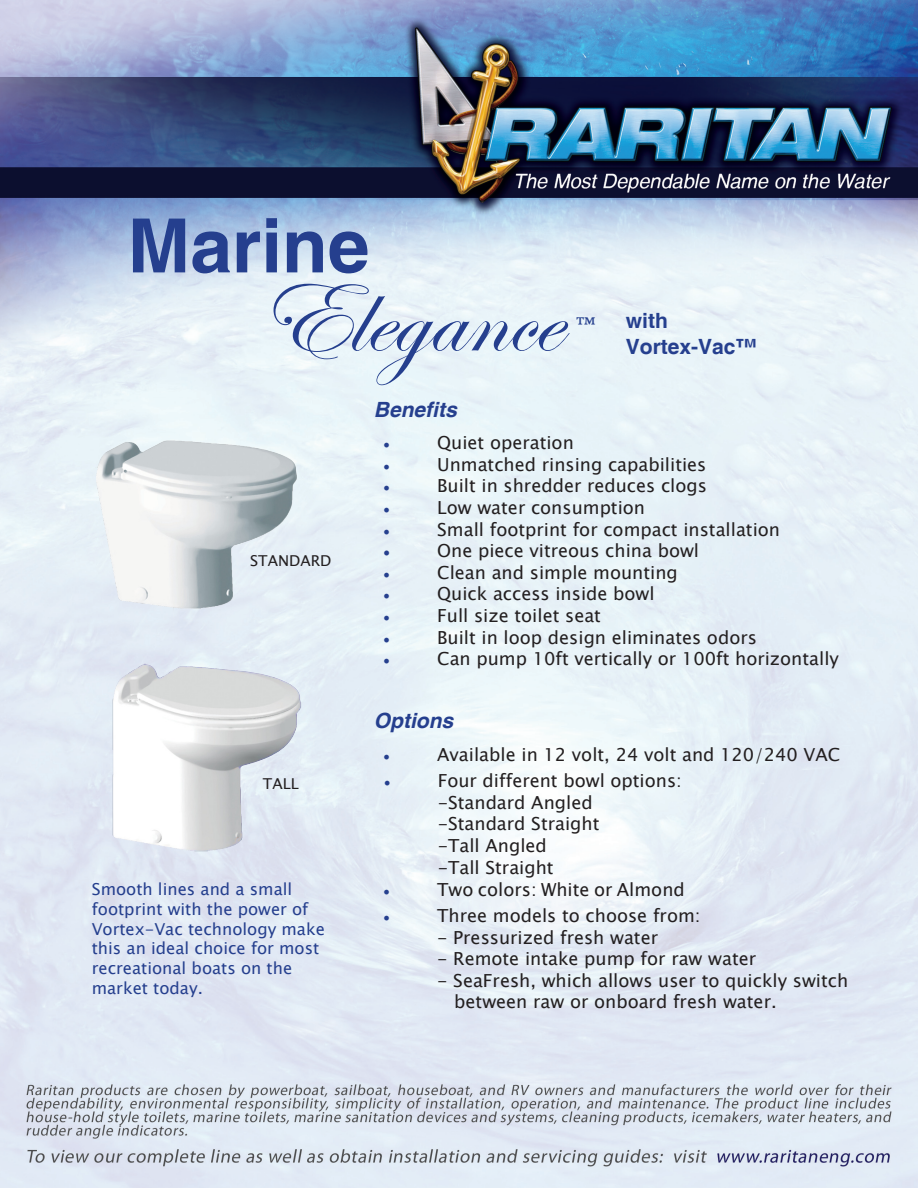
<style>
.page{position:relative;width:918px;height:1188px;background:#fff}
.page>*{position:absolute;margin:0;border:0;box-sizing:border-box;transform-origin:0 0}
.t1{font:108px "Edwardian Script ITC";color:#253f8e}
.t2{font:700 75px "Helvetica";color:#253f8e}
.t3{font:45px "Minion Pro";color:#253f8e}
.t4{font:italic 700 21px "Helvetica";color:#253f8e}
.t5{font:700 21px/25.2px "Helvetica";color:#253f8e}
.t6{font:18px/21.6px "Lucida Sans Unicode";color:#231f20}
.t7{font:18px "Minion Pro";color:#253f8e}
.t8{font:700 18px "Minion Pro";color:#253f8e}
.t9{font:16.5px/19.8px "Lucida Sans Unicode";color:#253f8e}
.t10{font:15px "Lucida Sans Unicode";color:#231f20}
</style>
<div class="page">
<img style="left:0;top:0;width:918px;height:1188px">
<img style="left:92px;top:436px;width:212px;height:182px">
<img style="left:87px;top:655px;width:225px;height:201px">
<p class="t2" style="left:128px;top:200px;width:243px">Marine</p>
<p class="t1" style="left:257px;top:258px;width:304px">Elegance</p>
<p class="t3" style="left:576px;top:301px;width:22px">™</p>
<p class="t4" style="left:374px;top:397px;width:84px">Benefits</p>
<p class="t5" style="left:626px;top:310px;width:132px">with<br>Vortex-Vac™</p>
<p class="t10" style="left:250px;top:549px;width:83px">STANDARD</p>
<p class="t10" style="left:263px;top:772px;width:37px">TALL</p>
<p class="t7" style="left:383px;top:431px;width:9px">•</p>
<p class="t6" style="left:437px;top:432px;width:138px">Quiet operation</p>
<p class="t7" style="left:383px;top:453px;width:9px">•</p>
<p class="t6" style="left:437px;top:454px;width:271px">Unmatched rinsing capabilities</p>
<p class="t7" style="left:383px;top:475px;width:9px">•</p>
<p class="t6" style="left:437px;top:475px;width:271px">Built in shredder reduces clogs</p>
<p class="t7" style="left:383px;top:496px;width:9px">•</p>
<p class="t6" style="left:437px;top:497px;width:209px">Low water consumption</p>
<p class="t7" style="left:383px;top:518px;width:9px">•</p>
<p class="t6" style="left:437px;top:518px;width:344px">Small footprint for compact installation</p>
<p class="t8" style="left:383px;top:539px;width:9px">•</p>
<p class="t6" style="left:437px;top:540px;width:263px">One piece vitreous china bowl</p>
<p class="t7" style="left:383px;top:561px;width:9px">•</p>
<p class="t6" style="left:437px;top:562px;width:242px">Clean and simple mounting</p>
<p class="t7" style="left:383px;top:583px;width:9px">•</p>
<p class="t6" style="left:437px;top:583px;width:219px">Quick access inside bowl</p>
<p class="t7" style="left:383px;top:604px;width:9px">•</p>
<p class="t6" style="left:437px;top:605px;width:165px">Full size toilet seat</p>
<p class="t7" style="left:383px;top:626px;width:9px">•</p>
<p class="t6" style="left:437px;top:626px;width:321px">Built in loop design eliminates odors</p>
<p class="t7" style="left:383px;top:647px;width:9px">•</p>
<p class="t6" style="left:437px;top:648px;width:403px">Can pump 10ft vertically or 100ft horizontally</p>
<p class="t4" style="left:374px;top:708px;width:81px">Options</p>
<p class="t7" style="left:383px;top:743px;width:9px">•</p>
<p class="t6" style="left:437px;top:744px;width:405px">Available in 12 volt, 24 volt and 120/240 VAC</p>
<p class="t7" style="left:384px;top:769px;width:9px">•</p>
<p class="t6" style="left:438px;top:770px;width:246px">Four different bowl options: -Standard Angled -Standard Straight<br>-Tall Angled<br>-Tall Straight</p>
<p class="t9" style="left:92px;top:879px;width:235px">Smooth lines and a small footprint with the power of<br>Vortex-Vac technology make this an ideal choice for most recreational boats on the market today.</p>
<p class="t7" style="left:383px;top:878px;width:9px">•</p>
<p class="t6" style="left:437px;top:879px;width:249px">Two colors: White or Almond</p>
<p class="t7" style="left:383px;top:904px;width:9px">•</p>
<p class="t6" style="left:437px;top:905px;width:265px">Three models to choose from:</p>
<p class="t6" style="left:437px;top:927px;width:222px">- Pressurized fresh water</p>
<p class="t6" style="left:437px;top:948px;width:320px">- Remote intake pump for raw water</p>
<p class="t6" style="left:454px;top:970px;width:395px;text-indent:-17px">- SeaFresh, which allows user to quickly switch between raw or onboard fresh water.</p>
</div>
